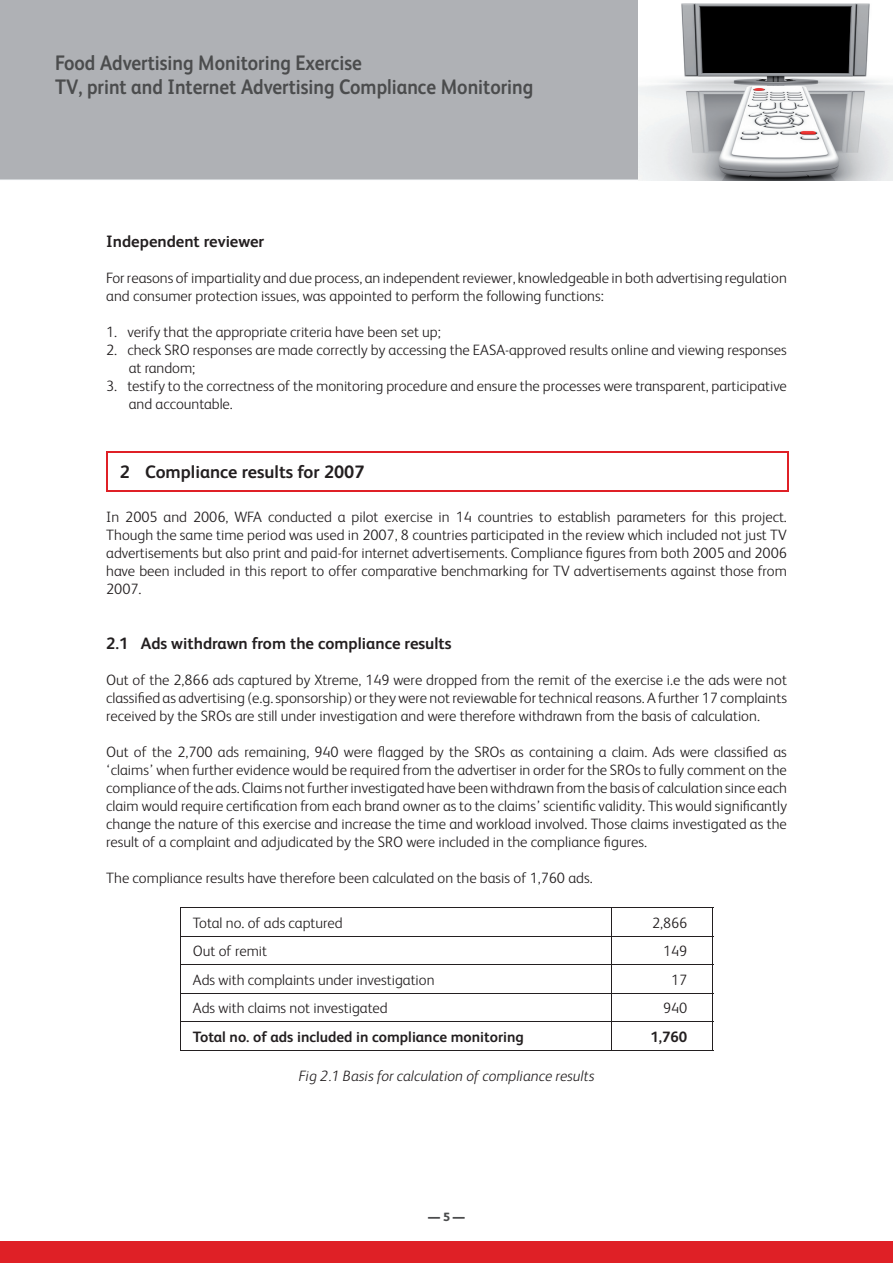
<style>
.page{position:relative;width:893px;height:1263px;background:#fff}
.page>*{position:absolute;margin:0;border:0;box-sizing:border-box;transform-origin:0 0}
.t1{font:700 21px/24px "FS Albert";color:#4b4c4d;scale:.9 1}
.t2{font:700 18px "FS Albert";color:#231f20}
.t3{font:700 16.5px "FS Albert";color:#231f20}
.t4{font:300 15px/18px "FS Albert";color:#231f20}
.t5{font:700 15px "FS Albert";color:#231f20}
.t6{font:italic 300 15px "FS Albert";color:#231f20}
.t7{font:800 12px "FS Albert";color:#4b4c4d}
</style>
<div class="page">
<div style="left:0;top:0;width:638px;height:180px;background:#afb1b5"></div>
<div style="left:0;top:1241px;width:892px;height:22px;background:#df2026"></div>
<img style="left:638px;top:3px;width:254px;height:177px">
<hr style="left:106px;top:451px;width:682px;height:1px;background:#df2026">
<hr style="left:106px;top:452px;width:2px;height:38px;background:#df2026">
<hr style="left:786px;top:452px;width:2px;height:38px;background:#df2026">
<hr style="left:106px;top:490px;width:682px;height:2px;background:#df2026">
<hr style="left:180px;top:907px;width:533px;height:1px;background:#231f20">
<svg style="left:180px;top:908px;width:1px;height:142px"></svg>
<hr style="left:180px;top:936px;width:533px;height:1px;background:#231f20">
<hr style="left:180px;top:964px;width:533px;height:1px;background:#231f20">
<hr style="left:180px;top:993px;width:533px;height:1px;background:#231f20">
<hr style="left:180px;top:1021px;width:533px;height:1px;background:#231f20">
<hr style="left:180px;top:1050px;width:533px;height:1px;background:#231f20">
<svg style="left:611px;top:908px;width:1px;height:142px"></svg>
<svg style="left:712px;top:908px;width:1px;height:142px"></svg>
<h1 class="t1" style="left:55px;top:53px;width:533px">Food Advertising Monitoring Exercise<br>TV, print and Internet Advertising Compliance Monitoring</h1>
<p class="t3" style="left:106px;top:235px;width:159px">Independent reviewer</p>
<p class="t4" style="left:106px;top:270px;width:682px">For reasons of impartiality and due process, an independent reviewer, knowledgeable in both advertising regulation and consumer protection issues, was appointed to perform the following functions:</p>
<p class="t4" style="left:106px;top:324px;width:336px">1. verify that the appropriate criteria have been set up;</p>
<p class="t4" style="left:129px;top:342px;width:659px;text-indent:-22px">2. check SRO responses are made correctly by accessing the EASA-approved results online and viewing responses at random;</p>
<p class="t4" style="left:129px;top:378px;width:659px;text-indent:-22px">3. testify to the correctness of the monitoring procedure and ensure the processes were transparent, participative and accountable.</p>
<p class="t2" style="left:120px;top:465px;width:246px">2 Compliance results for 2007</p>
<p class="t4" style="left:106px;top:509px;width:682px;text-align:justify">In 2005 and 2006, WFA conducted a pilot exercise in 14 countries to establish parameters for this project.<br>Though the same time period was used in 2007, 8 countries participated in the review which included not just TV advertisements but also print and paid-for internet advertisements. Compliance figures from both 2005 and 2006 have been included in this report to offer comparative benchmarking for TV advertisements against those from 2007.</p>
<p class="t3" style="left:106px;top:637px;width:347px">2.1 Ads withdrawn from the compliance results</p>
<p class="t4" style="left:106px;top:673px;width:682px;text-align:justify">Out of the 2,866 ads captured by Xtreme, 149 were dropped from the remit of the exercise i.e the ads were not classified as advertising (e.g. sponsorship) or they were not reviewable for technical reasons. A further 17 complaints received by the SROs are still under investigation and were therefore withdrawn from the basis of calculation.</p>
<p class="t4" style="left:106px;top:745px;width:682px;text-align:justify">Out of the 2,700 ads remaining, 940 were flagged by the SROs as containing a claim. Ads were classified as ‘claims’ when further evidence would be required from the advertiser in order for the SROs to fully comment on the compliance of the ads. Claims not further investigated have been withdrawn from the basis of calculation since each claim would require certification from each brand owner as to the claims’ scientific validity. This would significantly change the nature of this exercise and increase the time and workload involved. Those claims investigated as the result of a complaint and adjudicated by the SRO were included in the compliance figures.</p>
<p class="t4" style="left:106px;top:871px;width:488px">The compliance results have therefore been calculated on the basis of 1,760 ads.</p>
<p class="t4" style="left:193px;top:915px;width:151px">Total no. of ads captured</p>
<p class="t4" style="left:652px;top:915px;width:37px">2,866</p>
<p class="t4" style="left:193px;top:943px;width:76px">Out of remit</p>
<p class="t4" style="left:663px;top:943px;width:26px">149</p>
<p class="t4" style="left:193px;top:972px;width:243px">Ads with complaints under investigation</p>
<p class="t4" style="left:671px;top:972px;width:18px">17</p>
<p class="t4" style="left:193px;top:1001px;width:196px">Ads with claims not investigated</p>
<p class="t4" style="left:663px;top:1001px;width:26px">940</p>
<p class="t5" style="left:193px;top:1031px;width:332px">Total no. of ads included in compliance monitoring</p>
<p class="t5" style="left:650px;top:1031px;width:38px">1,760</p>
<p class="t6" style="left:299px;top:1070px;width:297px">Fig 2.1 Basis for calculation of compliance results</p>
<p class="t7" style="left:428px;top:1213px;width:38px">— 5 —</p>
</div>
